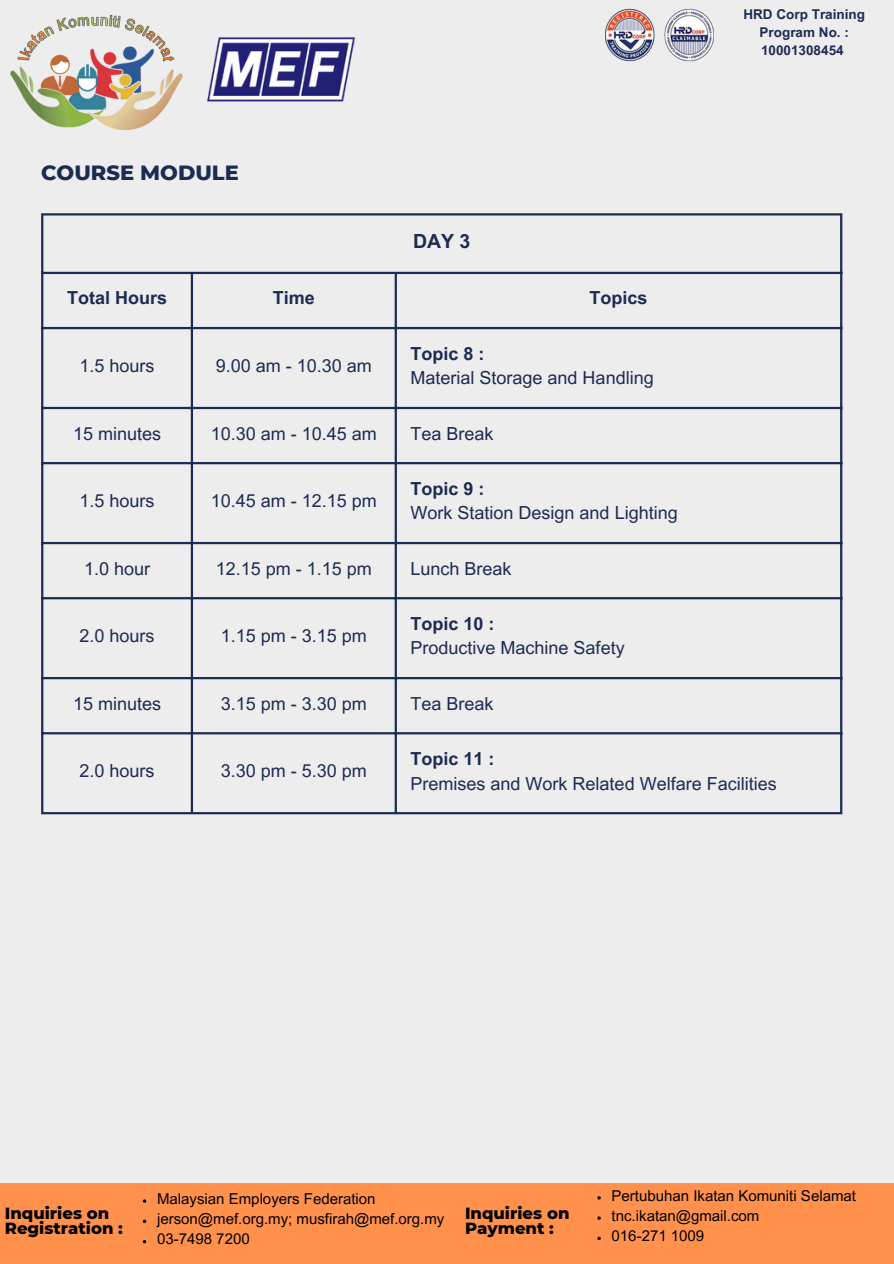
<style>
.page{position:relative;width:894px;height:1264px;background:#fff}
.page>*{position:absolute;margin:0;border:0;box-sizing:border-box;transform-origin:0 0}
.t1{font:800 21px "Montserrat";color:#1c2b52}
.t2{font:700 19.5px "Arial MT Pro";color:#1c2b52}
.t3{font:18px "Arial MT Pro";color:#1c2b52}
.t4{font:700 18px "Arial MT Pro";color:#1c2b52}
.t5{font:800 16.5px/15.8px "Montserrat";color:#000}
.t6{font:15px "Arial MT Pro";color:#000}
.t7{font:700 13.5px/18px "Arial MT Pro";color:#1c2b52;text-align:center}
</style>
<div class="page">
<div style="left:0;top:0;width:893px;height:1263px;background:#ededed"></div>
<hr style="left:41px;top:215px;width:2px;height:597px;background:#1c2b52">
<hr style="left:191px;top:274px;width:2px;height:538px;background:#1c2b52">
<hr style="left:394px;top:274px;width:3px;height:538px;background:#1c2b52">
<hr style="left:839px;top:215px;width:3px;height:597px;background:#1c2b52">
<hr style="left:41px;top:213px;width:801px;height:2px;background:#1c2b52">
<hr style="left:41px;top:272px;width:801px;height:2px;background:#1c2b52">
<hr style="left:41px;top:327px;width:801px;height:2px;background:#1c2b52">
<hr style="left:41px;top:407px;width:801px;height:2px;background:#1c2b52">
<hr style="left:41px;top:462px;width:801px;height:2px;background:#1c2b52">
<hr style="left:41px;top:542px;width:801px;height:2px;background:#1c2b52">
<hr style="left:41px;top:597px;width:801px;height:2px;background:#1c2b52">
<hr style="left:41px;top:677px;width:801px;height:2px;background:#1c2b52">
<hr style="left:41px;top:732px;width:801px;height:2px;background:#1c2b52">
<hr style="left:41px;top:812px;width:801px;height:2px;background:#1c2b52">
<img style="left:10px;top:14px;width:173px;height:117px">
<img style="left:207px;top:37px;width:149px;height:65px">
<div style="left:0;top:1183px;width:893px;height:80px;background:#ff914d"></div>
<img style="left:605px;top:8px;width:108px;height:54px">
<p class="t1" style="left:41px;top:160px;width:199px">COURSE MODULE</p>
<p class="t2" style="left:413px;top:234px;width:59px">DAY 3</p>
<p class="t4" style="left:67px;top:291px;width:102px">Total Hours</p>
<p class="t4" style="left:273px;top:291px;width:44px">Time</p>
<p class="t4" style="left:589px;top:291px;width:60px">Topics</p>
<h1 class="t3" style="left:79px;top:359px;width:77px">1.5 hours</h1>
<p class="t3" style="left:216px;top:359px;width:158px">9.00 am - 10.30 am</p>
<p class="t4" style="left:410px;top:346px;width:76px">Topic 8 :</p>
<p class="t3" style="left:410px;top:371px;width:245px">Material Storage and Handling</p>
<p class="t3" style="left:73px;top:426px;width:90px">15 minutes</p>
<p class="t3" style="left:211px;top:426px;width:168px">10.30 am - 10.45 am</p>
<p class="t3" style="left:410px;top:426px;width:85px">Tea Break</p>
<p class="t3" style="left:79px;top:494px;width:77px">1.5 hours</p>
<p class="t3" style="left:211px;top:494px;width:168px">10.45 am - 12.15 pm</p>
<p class="t4" style="left:410px;top:481px;width:76px">Topic 9 :</p>
<p class="t3" style="left:410px;top:506px;width:269px">Work Station Design and Lighting</p>
<p class="t3" style="left:84px;top:561px;width:68px">1.0 hour</p>
<p class="t3" style="left:216px;top:561px;width:158px">12.15 pm - 1.15 pm</p>
<p class="t3" style="left:410px;top:561px;width:103px">Lunch Break</p>
<p class="t3" style="left:79px;top:629px;width:77px">2.0 hours</p>
<p class="t3" style="left:221px;top:629px;width:148px">1.15 pm - 3.15 pm</p>
<p class="t4" style="left:410px;top:616px;width:86px">Topic 10 :</p>
<p class="t3" style="left:410px;top:641px;width:216px">Productive Machine Safety</p>
<p class="t3" style="left:73px;top:696px;width:90px">15 minutes</p>
<p class="t3" style="left:221px;top:696px;width:148px">3.15 pm - 3.30 pm</p>
<p class="t3" style="left:410px;top:696px;width:85px">Tea Break</p>
<p class="t7" style="left:743px;top:7px;width:123px">HRD Corp Training<br>Program No. :<br>10001308454</p>
<p class="t3" style="left:79px;top:764px;width:77px">2.0 hours</p>
<p class="t3" style="left:221px;top:764px;width:148px">3.30 pm - 5.30 pm</p>
<p class="t4" style="left:410px;top:751px;width:86px">Topic 11 :</p>
<p class="t3" style="left:410px;top:776px;width:368px">Premises and Work Related Welfare Facilities</p>
<p class="t5" style="left:5px;top:1204px;width:120px">Inquiries on<br>Registration :</p>
<p class="t6" style="left:157px;top:1192px;width:220px">Malaysian Employers Federation</p>
<p class="t6" style="left:157px;top:1213px;width:289px">jerson@mef.org.my; musfirah@mef.org.my</p>
<p class="t6" style="left:157px;top:1233px;width:94px">03-7498 7200</p>
<p class="t5" style="left:465px;top:1204px;width:106px">Inquiries on<br>Payment :</p>
<h2 class="t6" style="left:611px;top:1189px;width:246px">Pertubuhan Ikatan Komuniti Selamat</h2>
<h2 class="t6" style="left:611px;top:1209px;width:149px">tnc.ikatan@gmail.com</h2>
<p class="t6" style="left:611px;top:1230px;width:94px">016-271 1009</p>
</div>
